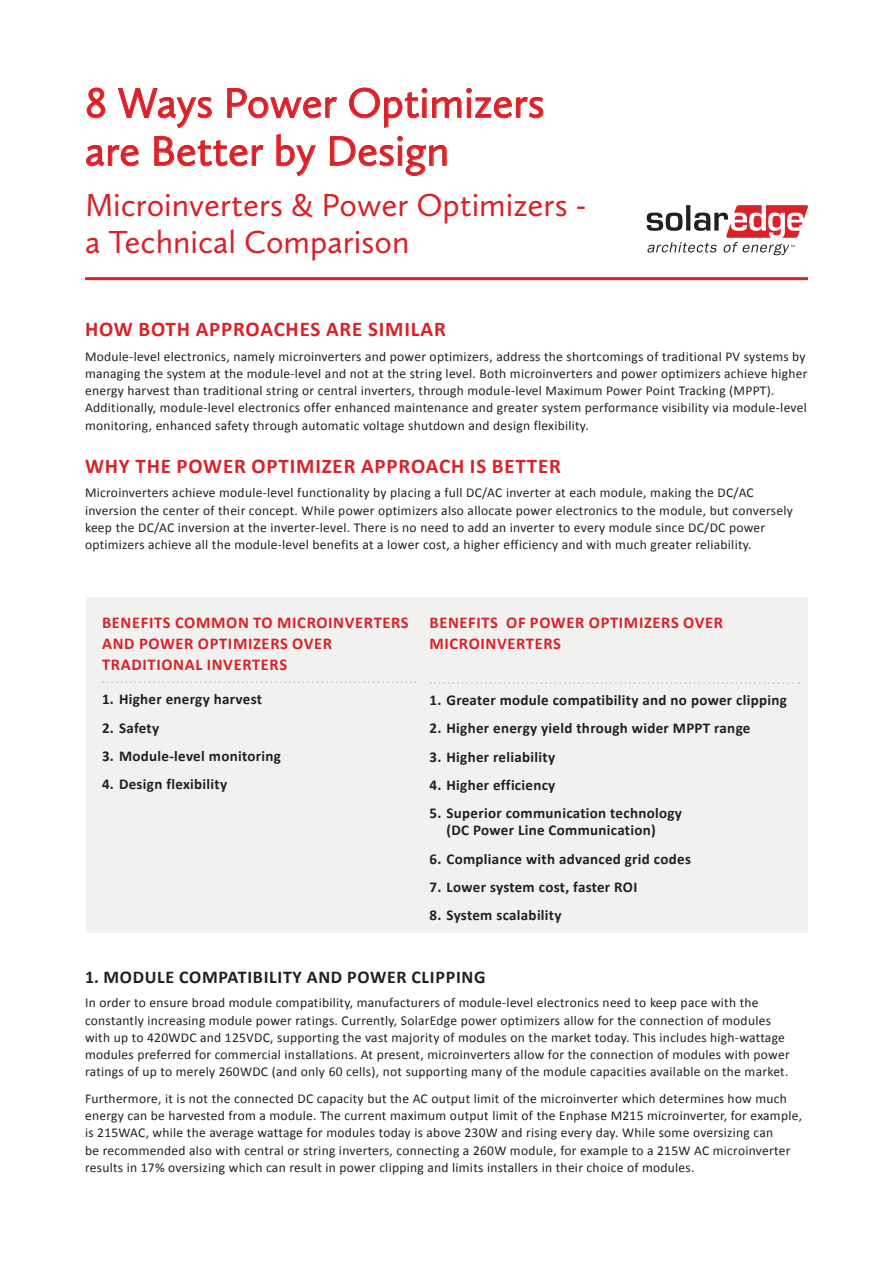
<style>
.page{position:relative;width:893px;height:1263px;background:#fff}
.page>*{position:absolute;margin:0;border:0;box-sizing:border-box;transform-origin:0 0}
.t1{font:43.05px/48px "Calluna Sans";color:#da2128}
.t2{font:33px/37.5px "Calluna Sans";color:#da2128}
.t3{font:700 21px "Calibri";letter-spacing:.04em;color:#da2128}
.t4{font:700 18px "Calibri";letter-spacing:.04em;color:#231f20}
.t5{font:700 16.5px/21px "Calibri";letter-spacing:.04em;color:#da2128}
.t6{font:700 15px/28.3px "Calibri";letter-spacing:.02em;color:#231f20}
.t7{font:13.5px/17.2px "Calibri";letter-spacing:.02em;color:#231f20}
</style>
<div class="page">
<svg style="left:86px;top:87px;width:20px;height:32px"></svg>
<svg style="left:117px;top:88px;width:95px;height:41px"></svg>
<svg style="left:227px;top:88px;width:110px;height:31px"></svg>
<svg style="left:349px;top:87px;width:195px;height:41px"></svg>
<svg style="left:86px;top:145px;width:53px;height:22px"></svg>
<svg style="left:154px;top:136px;width:110px;height:31px"></svg>
<svg style="left:276px;top:134px;width:40px;height:42px"></svg>
<svg style="left:330px;top:136px;width:117px;height:40px"></svg>
<hr style="left:85px;top:277px;width:723px;height:3px;background:#da2128">
<div style="left:86px;top:597px;width:375px;height:336px;background:#f1f2ef"></div>
<div style="left:425px;top:597px;width:383px;height:336px;background:#f1f2ef"></div>
<svg style="left:103px;top:681px;width:313px;height:2px"></svg>
<svg style="left:430px;top:682px;width:370px;height:2px"></svg>
<svg style="left:647px;top:205px;width:161px;height:50px"></svg>
<h1 class="t1" style="left:85px;top:78px;width:461px">8 Ways Power Optimizers are Better by Design</h1>
<h2 class="t2" style="left:85px;top:185px;width:503px">Microinverters &amp; Power Optimizers - a Technical Comparison</h2>
<h3 class="t3" style="left:85px;top:316px;width:362px">How Both Approaches are Similar</h3>
<p class="t7" style="left:85px;top:347px;width:724px">Module-level electronics, namely microinverters and power optimizers, address the shortcomings of traditional PV systems by managing the system at the module-level and not at the string level. Both microinverters and power optimizers achieve higher energy harvest than traditional string or central inverters, through module-level Maximum Power Point Tracking (MPPT .( Additionally, module-level electronics offer enhanced maintenance and greater system performance visibility via module-level monitoring, enhanced safety through automatic voltage shutdown and design flexibility.</p>
<h3 class="t3" style="left:85px;top:452px;width:478px">Wh y the Power Optimizer Approach is Better</h3>
<p class="t7" style="left:85px;top:484px;width:709px">Microinverters achieve module-level functionality by placing a full DC/AC inverter at each module, making the DC/AC inversion the center of their concept. While power optimizers also allocate power electronics to the module, but conversely keep the DC/AC inversion at the inverter-level. There is no need to add an inverter to every module since DC/DC power optimizers achieve all the module-level benefits at a lower cost a, higher efficiency and with much greater reliability.</p>
<p class="t5" style="left:102px;top:612px;width:308px">Benefits common to microinverters and power optimizers over traditional inverters</p>
<p class="t6" style="left:102px;top:685px;width:180px">1. Higher energy harvest<br>2.Safety<br>3.Module-level monitoring<br>4.Design flexibility</p>
<p class="t5" style="left:429px;top:612px;width:133px">Benefits microinverters</p>
<p class="t5" style="left:506px;top:612px;width:218px">of power optimizers over</p>
<p class="t6" style="left:714px;top:686px;width:74px;text-indent:-285px">1. Greater module compatibility and no power clipping range</p>
<p class="t6" style="left:429px;top:714px;width:254px">2. Higher energy yield through wider MPPT</p>
<p class="t6" style="left:429px;top:742px;width:127px">3. Higher reliability</p>
<p class="t6" style="left:429px;top:771px;width:254px">4. Higher efficiency<br>5.Superior communication technology</p>
<p class="t6" style="left:473px;top:816px;width:184px">Power Line Communication(</p>
<p class="t6" style="left:429px;top:816px;width:263px;text-indent:17px">D C(<br>6.Compliance with advanced grid codes<br>7.Lower system cost, faster ROI<br>8.System scalability</p>
<h3 class="t4" style="left:85px;top:965px;width:399px">1. Module compatibility and Power Clipping</h3>
<p class="t7" style="left:85px;top:994px;width:706px">In order to ensure broad module compatibility, manufacturers of module-level electronics need to keep pace with the constantly increasing module power ratings. Currently, SolarEdge power optimizers allow for the connection of modules with up to 420WDC and 125VDC, supporting the vast majority of modules on the market today. This includes high-wattage modules preferred for commercial installations. At present, microinverters allow for the connection of modules with power ratings of up to merely 260WDC (and only 60 cells ,) not supporting many of the module capacities available on the market.</p>
<p class="t7" style="left:85px;top:1090px;width:719px">Furthermore it, is not the connected DC capacity but the AC output limit of the microinverter which determines how much energy can be harvested from a module. The current maximum output limit of the Enphase M215 microinverter, for example, is 215WAC, while the average wattage for modules today is above 230W and rising every day. While some oversizing can<br>be recommended also with central or string inverters, connecting a 260W module, for example to a 215W AC microinverter results in 17% oversizing which can result in power clipping and limits installers in their choice of modules.</p>
</div>
